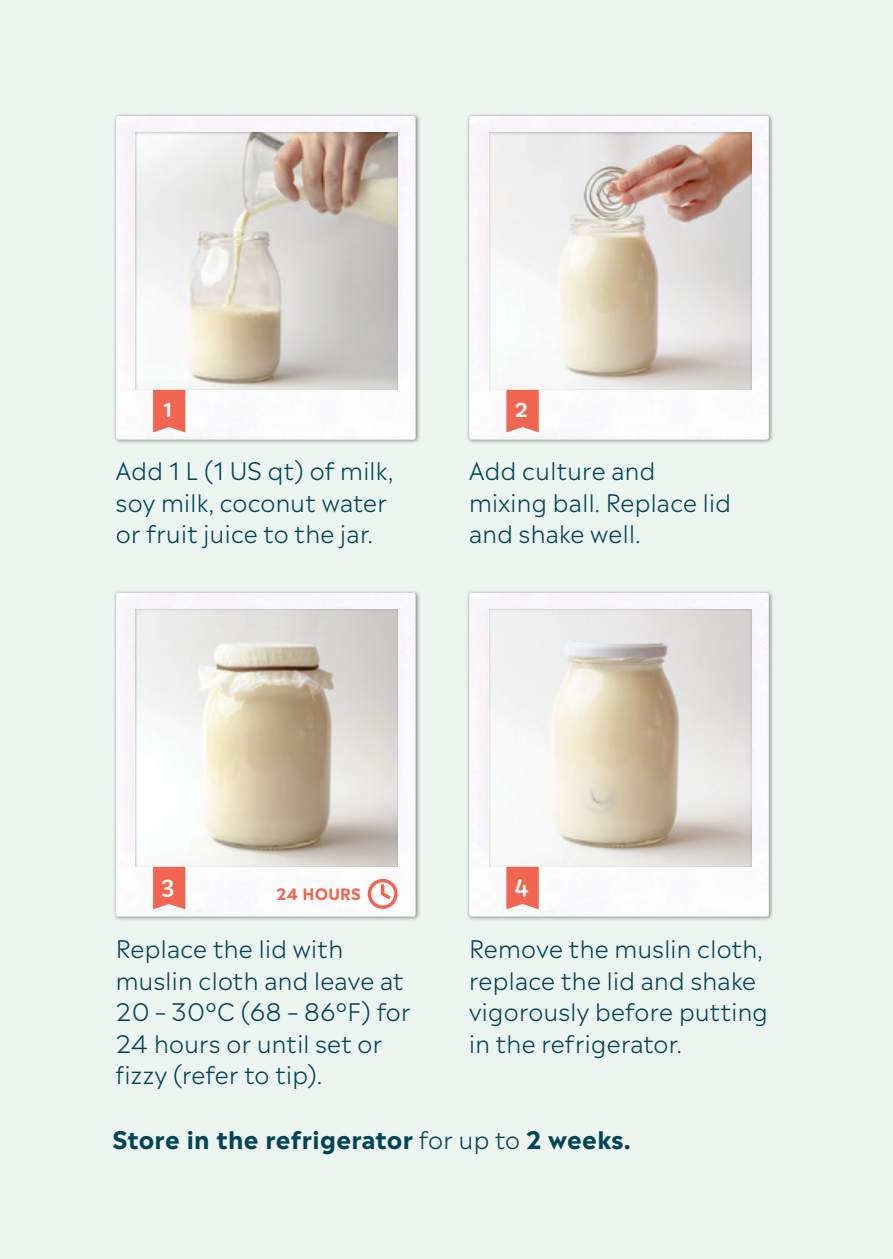
<style>
.page{position:relative;width:893px;height:1259px;background:#edf5f1}
.page>*{position:absolute;margin:0;border:0;box-sizing:border-box;transform-origin:0 0}
.t1{font:300 24px/31.5px "Madera";letter-spacing:.015em;color:#004257}
.t2{font:700 24px "Madera";letter-spacing:.015em;color:#004457}
.t3{font:24px "Capriola";color:#fff}
.t4{font:700 15.6px "Madera";letter-spacing:.015em;color:#f26651}
.s1{font-weight:300}
</style>
<div class="page">
<div style="left:113px;top:113px;width:307px;height:331px;background:#231f20;opacity:.5"></div>
<div style="left:116px;top:116px;width:300px;height:324px;background:#faf9fc"></div>
<div style="left:466px;top:113px;width:308px;height:331px;background:#231f20;opacity:.5"></div>
<div style="left:469px;top:116px;width:300px;height:324px;background:#faf9fc"></div>
<div style="left:135px;top:131px;width:263px;height:259px;background:#231f20;opacity:.3"></div>
<div style="left:488px;top:131px;width:264px;height:259px;background:#231f20;opacity:.3"></div>
<svg style="left:153px;top:390px;width:32px;height:42px"></svg>
<svg style="left:506px;top:390px;width:33px;height:42px"></svg>
<div style="left:113px;top:590px;width:307px;height:331px;background:#231f20;opacity:.5"></div>
<div style="left:116px;top:593px;width:300px;height:323px;background:#faf9fc"></div>
<div style="left:466px;top:590px;width:308px;height:331px;background:#231f20;opacity:.5"></div>
<div style="left:469px;top:593px;width:300px;height:323px;background:#faf9fc"></div>
<div style="left:135px;top:608px;width:263px;height:259px;background:#231f20;opacity:.3"></div>
<div style="left:488px;top:608px;width:264px;height:259px;background:#231f20;opacity:.3"></div>
<svg style="left:153px;top:867px;width:32px;height:42px"></svg>
<svg style="left:506px;top:867px;width:33px;height:42px"></svg>
<svg style="left:368px;top:879px;width:30px;height:30px"></svg>
<p class="t3" style="left:163px;top:393px;width:11px">1</p>
<p class="t3" style="left:514px;top:393px;width:15px">2</p>
<p class="t1" style="left:116px;top:452px;width:279px">Add 1 L (1 US qt) of milk, soy milk, coconut water or fruit juice to the jar.</p>
<p class="t1" style="left:469px;top:452px;width:264px">Add culture and mixing ball. Replace lid and shake well.</p>
<p class="t3" style="left:161px;top:870px;width:15px">3</p>
<p class="t4" style="left:276px;top:880px;width:86px">24 HOURS</p>
<p class="t3" style="left:514px;top:870px;width:15px">4</p>
<p class="t1" style="left:116px;top:930px;width:296px">Replace the lid with muslin cloth and leave at<br>20 – 30ºC (68 – 86ºF) for<br>24 hours or until set or fizzy (refer to tip).</p>
<p class="t1" style="left:469px;top:930px;width:300px">Remove the muslin cloth, replace the lid and shake vigorously before putting in the refrigerator.</p>
<p class="t2" style="left:112px;top:1118px;width:520px">Store in the refrigerator <span class="s1">for up to</span> 2 weeks.</p>
</div>
